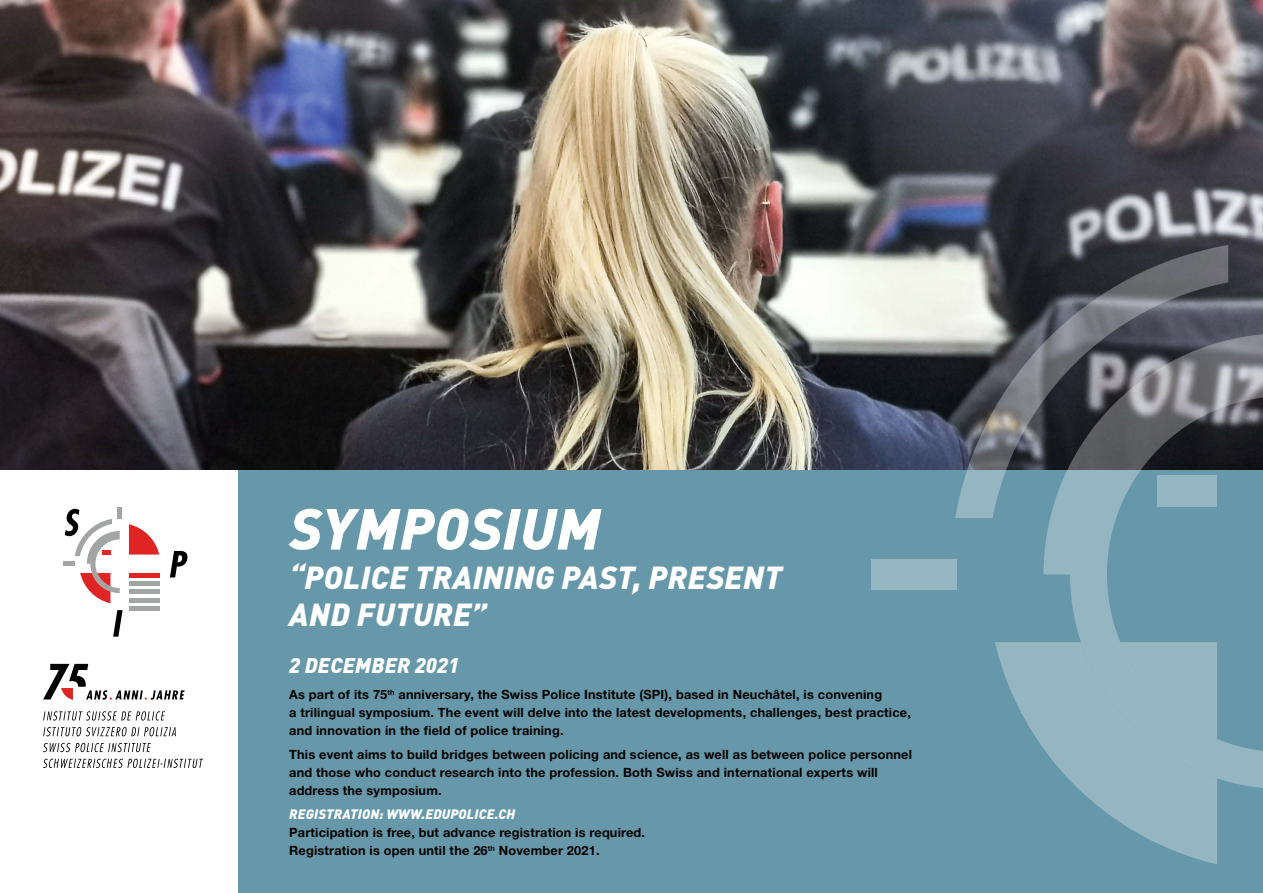
<style>
.page{position:relative;width:1263px;height:893px;background:#fff}
.page>*{position:absolute;margin:0;border:0;box-sizing:border-box;transform-origin:0 0}
.Titel{font:italic 900 57px "DIN Pro";letter-spacing:.01em;color:#fff}
.Titel-2{font:italic 900 31.5px/37.5px "DIN Pro";letter-spacing:.01em;color:#fff}
.t1{font:italic 900 21px "DIN Pro";letter-spacing:.01em;color:#fff}
.Titel-3{font:italic 900 13.5px "DIN Pro";letter-spacing:.01em;color:#fff}
.Lauftext{font:700 12.75px/18px "Helvetica Neue LT Std";letter-spacing:.015em;color:#000}
.Titel-4{font:700 12.75px/18px "Helvetica Neue LT Std";letter-spacing:.015em;color:#000}
</style>
<div class="page">
<div style="left:238px;top:0;width:1025px;height:893px;background:#6798a9"></div>
<img style="left:0;top:0;width:1263px;height:470px">
<div style="left:871px;top:559px;width:85px;height:31px;background:#94b6c2"></div>
<svg style="left:955px;top:245px;width:273px;height:273px;background:#61686e"></svg>
<svg style="left:1043px;top:333px;width:220px;height:455px"></svg>
<div style="left:1157px;top:475px;width:60px;height:32px;background:#94b6c2"></div>
<svg style="left:995px;top:642px;width:222px;height:222px;fill:#94b6c2"></svg>
<div style="left:1120px;top:642px;width:97px;height:97px;background:#94b6c2"></div>
<svg style="left:170px;top:551px;width:18px;height:26px"></svg>
<svg style="left:113px;top:610px;width:10px;height:27px"></svg>
<hr style="left:118px;top:507px;width:4px;height:12px;background:#a3a4a4">
<hr style="left:63px;top:562px;width:12px;height:4px;background:#a3a4a4">
<div style="left:129px;top:581px;width:30px;height:5px;background:#a3a4a4"></div>
<hr style="left:129px;top:590px;width:30px;height:4px;background:#a3a4a4">
<hr style="left:129px;top:598px;width:30px;height:4px;background:#a3a4a4">
<hr style="left:129px;top:606px;width:30px;height:4px;background:#a3a4a4">
<hr style="left:129px;top:573px;width:30px;height:4px;background:#de2524">
<svg style="left:65px;top:509px;width:55px;height:94px"></svg>
<svg style="left:129px;top:524px;width:30px;height:31px"></svg>
<svg style="left:43px;top:759px;width:160px;height:9px"></svg>
<svg style="left:43px;top:743px;width:108px;height:9px"></svg>
<svg style="left:43px;top:727px;width:133px;height:9px"></svg>
<svg style="left:43px;top:711px;width:122px;height:10px"></svg>
<svg style="left:43px;top:664px;width:142px;height:36px"></svg>
<p class="Titel" style="left:289px;top:481px;width:312px">SYMPOSIUM</p>
<p class="Titel-2" style="left:289px;top:554px;width:494px">“POLICE TRAINING PAST, PRESENT<br>AND FUTURE”</p>
<p class="t1" style="left:289px;top:647px;width:172px">2 DECEMBER 2021</p>
<p class="Lauftext" style="left:289px;top:685px;width:623px">As part of its 75<sup>th</sup> anniversary, the Swiss Police Institute (SPI), based in Neuchâtel, is convening<br>a trilingual symposium. The event will delve into the latest developments, challenges, best practice, and innovation in the field of police training.</p>
<p class="Lauftext" style="left:289px;top:745px;width:624px">This event aims to build bridges between policing and science, as well as between police personnel and those who conduct research into the profession. Both Swiss and international experts will address the symposium.</p>
<p class="Titel-3" style="left:289px;top:803px;width:228px">REGISTRATION: WWW.EDUPOLICE.CH</p>
<p class="Titel-4" style="left:289px;top:823px;width:357px">Participation is free, but advance registration is required.<br>Registration is open until the 26<sup>th</sup> November 2021.</p>
</div>
